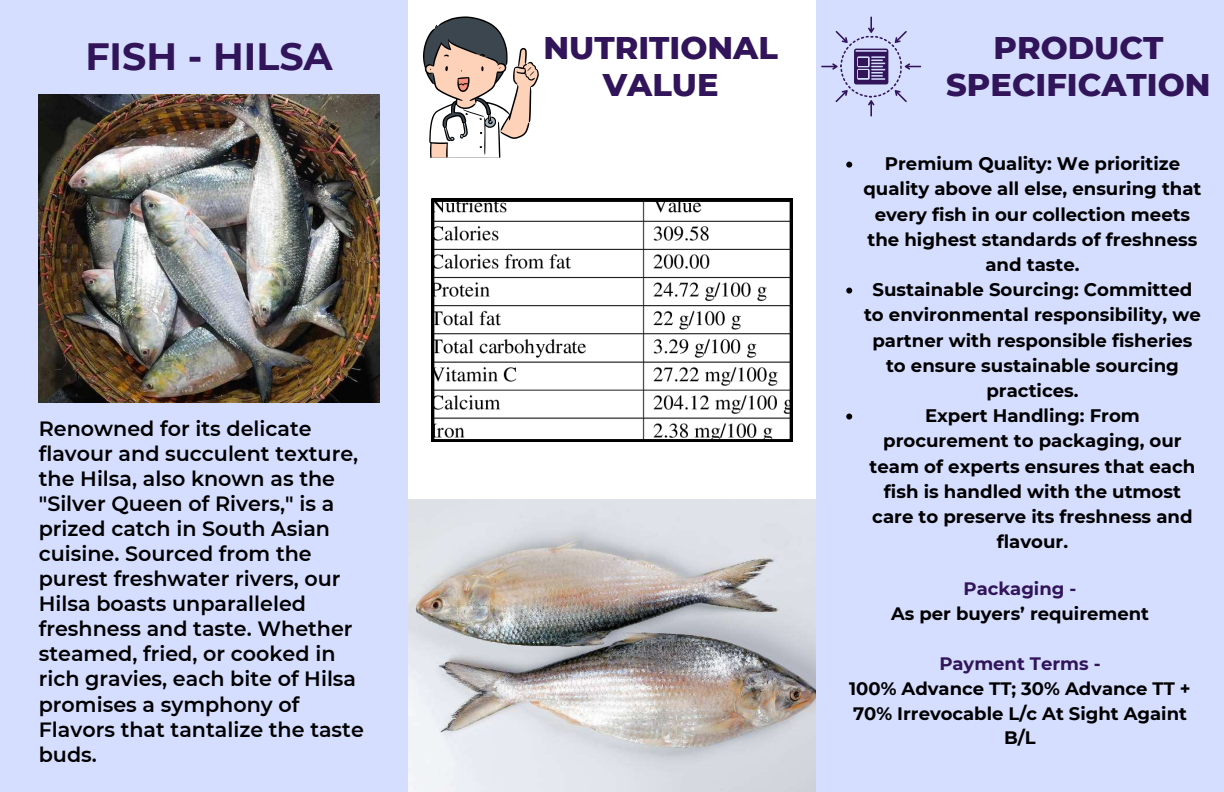
<style>
.page{position:relative;width:1224px;height:792px;background:#fff}
.page>*{position:absolute;margin:0;border:0;box-sizing:border-box;transform-origin:0 0}
.t1{font:700 38px "Montserrat";color:#311459}
.t2{font:800 32px/36.8px "Montserrat";color:#311459;text-align:center}
.t3{font:600 20.7px/25.1px "Montserrat";color:#000}
.t4{font:700 18.1px/25.2px "Montserrat";color:#000;text-align:center}
.t5{font:700 18px/24.8px "Montserrat";color:#000;text-align:center}
.t6{font:700 18px "Montserrat";color:#311459}
</style>
<div class="page">
<div style="left:0;top:0;width:408px;height:792px;background:#d5deff"></div>
<div style="left:816px;top:0;width:408px;height:792px;background:#d5deff"></div>
<svg style="left:423px;top:16px;width:116px;height:142px"></svg>
<svg style="left:821px;top:17px;width:100px;height:99px"></svg>
<svg style="left:431px;top:199px;width:362px;height:243px"></svg>
<img style="left:39px;top:94px;width:340px;height:308px">
<img style="left:408px;top:499px;width:408px;height:293px">
<svg style="left:846px;top:162px;width:6px;height:6px"></svg>
<svg style="left:846px;top:288px;width:6px;height:6px"></svg>
<svg style="left:846px;top:414px;width:6px;height:6px"></svg>
<h1 class="t1" style="left:85px;top:33px;width:249px">FISH - HILSA</h1>
<p class="t3" style="left:39px;top:416px;width:327px">Renowned for its delicate flavour and succulent texture, the Hilsa, also known as the "Silver Queen of Rivers," is a prized catch in South Asian cuisine. Sourced from the purest freshwater rivers, our<br>Hilsa boasts unparalleled freshness and taste. Whether steamed, fried, or cooked in rich gravies, each bite of Hilsa promises a symphony of<br>Flavors that tantalize the taste buds.</p>
<h2 class="t2" style="left:543px;top:29px;width:236px">NUTRITIONAL<br>VALUE</h2>
<h2 class="t2" style="left:946px;top:29px;width:266px">PRODUCT<br>SPECIFICATION</h2>
<p class="t4" style="left:863px;top:151px;width:340px">Premium Quality: We prioritize quality above all else, ensuring that every fish in our collection meets the highest standards of freshness and taste.<br>Sustainable Sourcing: Committed to environmental responsibility, we partner with responsible fisheries to ensure sustainable sourcing practices.<br>Expert Handling: From procurement to packaging, our team of experts ensures that each fish is handled with the utmost care to preserve its freshness and flavour.</p>
<p class="t6" style="left:964px;top:578px;width:114px">Packaging -</p>
<p class="t5" style="left:891px;top:601px;width:259px">As per buyers’ requirement</p>
<p class="t6" style="left:939px;top:652px;width:163px">Payment Terms -</p>
<p class="t5" style="left:849px;top:676px;width:343px">100% Advance TT; 30% Advance TT +<br>70% Irrevocable L/c At Sight Againt<br>B/L</p>
</div>
